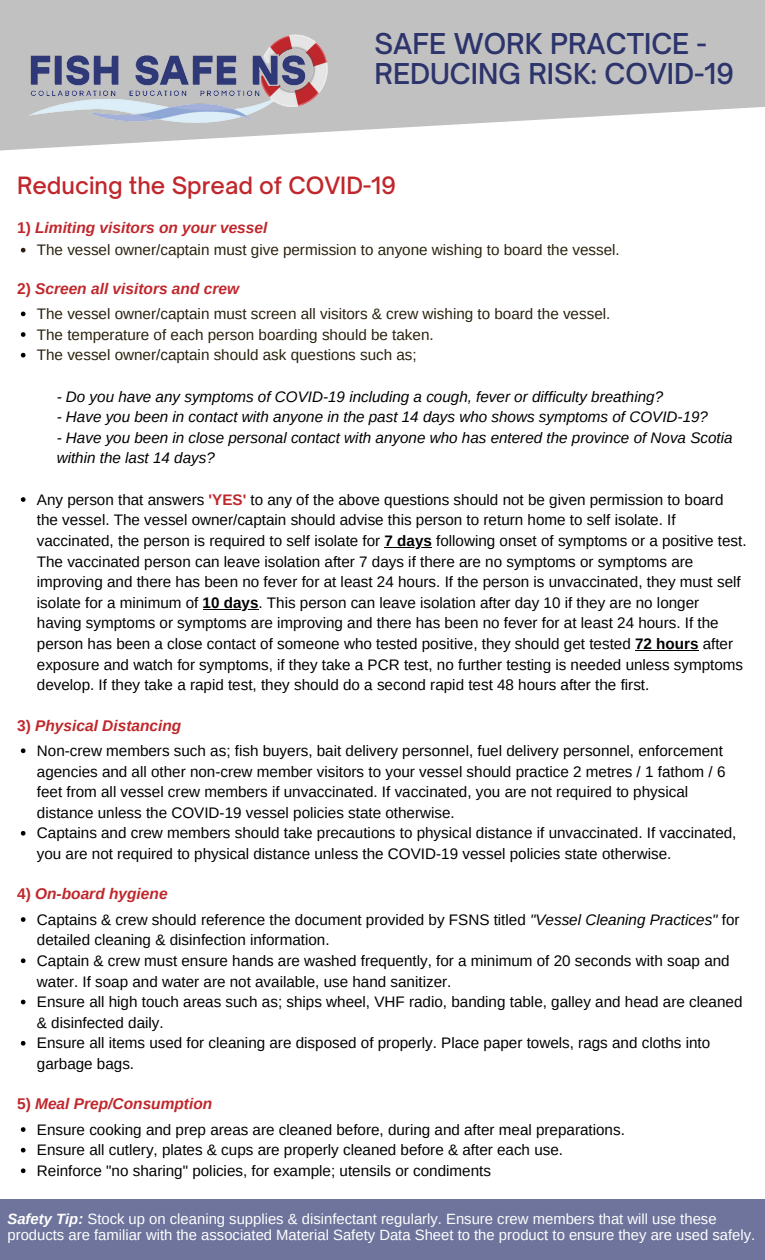
<style>
.page{position:relative;width:765px;height:1260px;background:#fff}
.page>*{position:absolute;margin:0;border:0;box-sizing:border-box;transform-origin:0 0}
.t1{font:500 27.5px/30px "Open Sauce One";color:#2c346b}
.t2{font:500 22.88px "Open Sauce One";color:#c0272c}
.t3{font:italic 700 15.5px "Arimo";color:#c0272c}
.t4{font:15.25px/20.6px "Arimo";color:#000}
.t5{font:italic 15.25px/20.6px "Arimo";color:#000}
.t6{font:15.25px "Arimo";color:#2a220e}
.t7{font:14.88px/16.1px "Arimo";color:#fff}
.s1{font-style:normal}
.s2{font-weight:700;color:#c0272c}
.s3{font-weight:700}
.s4{font-style:italic}
.s5{font-weight:700;font-style:italic}
</style>
<div class="page">
<svg style="left:21px;top:248px;width:5px;height:5px"></svg>
<svg style="left:21px;top:312px;width:5px;height:4px"></svg>
<svg style="left:21px;top:332px;width:5px;height:5px"></svg>
<svg style="left:21px;top:353px;width:5px;height:5px"></svg>
<svg style="left:21px;top:497px;width:5px;height:5px"></svg>
<hr style="left:385px;top:547px;width:47px;height:1px;background:#000">
<hr style="left:203px;top:609px;width:56px;height:1px;background:#000">
<hr style="left:635px;top:650px;width:63px;height:1px;background:#000">
<svg style="left:21px;top:748px;width:5px;height:5px"></svg>
<svg style="left:21px;top:831px;width:5px;height:5px"></svg>
<svg style="left:21px;top:917px;width:5px;height:5px"></svg>
<svg style="left:21px;top:958px;width:5px;height:5px"></svg>
<svg style="left:21px;top:1000px;width:5px;height:4px"></svg>
<svg style="left:21px;top:1041px;width:5px;height:5px"></svg>
<svg style="left:21px;top:1127px;width:5px;height:5px"></svg>
<svg style="left:21px;top:1148px;width:5px;height:5px"></svg>
<svg style="left:21px;top:1168px;width:5px;height:5px"></svg>
<div style="left:0;top:1199px;width:765px;height:61px;background:#6e749c"></div>
<svg style="left:0;top:0;width:765px;height:151px;fill:#c1c1c1"></svg>
<img style="left:22px;top:27px;width:313px;height:99px">
<p class="t1" style="left:374px;top:28px;width:361px">SAFE WORK PRACTICE -<br>REDUCING RISK: COVID-19</p>
<p class="t2" style="left:17px;top:172px;width:381px">Reducing the Spread of COVID-19</p>
<p class="t3" style="left:17px;top:219px;width:252px"><span class="s1">1)</span> Limiting visitors on your vessel</p>
<p class="t6" style="left:37px;top:242px;width:584px">The vessel owner/captain must give permission to anyone wishing to board the vessel.</p>
<p class="t3" style="left:17px;top:280px;width:224px"><span class="s1">2)</span> Screen all visitors and crew</p>
<p class="t6" style="left:37px;top:305px;width:575px">The vessel owner/captain must screen all visitors &amp; crew wishing to board the vessel.</p>
<p class="t6" style="left:37px;top:326px;width:398px">The temperature of each person boarding should be taken.</p>
<p class="t6" style="left:37px;top:347px;width:381px">The vessel owner/captain should ask questions such as;</p>
<p class="t5" style="left:57px;top:386px;width:608px">- Do you have any symptoms of COVID-19 including a cough, fever or difficulty breathing?</p>
<p class="t5" style="left:57px;top:407px;width:653px">- Have you been in contact with anyone in the past 14 days who shows symptoms of COVID-19?</p>
<p class="t5" style="left:57px;top:427px;width:677px">- Have you been in close personal contact with anyone who has entered the province of Nova Scotia within the last 14 days?</p>
<p class="t4" style="left:37px;top:489px;width:711px">Any person that answers <span class="s2">'YES'</span> to any of the above questions should not be given permission to board the vessel. The vessel owner/captain should advise this person to return home to self isolate. If vaccinated, the person is required to self isolate for <span class="s3">7 days</span> following onset of symptoms or a positive test.<br>The vaccinated person can leave isolation after 7 days if there are no symptoms or symptoms are improving and there has been no fever for at least 24 hours. If the person is unvaccinated, they must self isolate for a minimum of <span class="s3">10 days</span>. This person can leave isolation after day 10 if they are no longer having symptoms or symptoms are improving and there has been no fever for at least 24 hours. If the person has been a close contact of someone who tested positive, they should get tested <span class="s3">72 hours</span> after exposure and watch for symptoms, if they take a PCR test, no further testing is needed unless symptoms develop. If they take a rapid test, they should do a second rapid test 48 hours after the first.</p>
<p class="t3" style="left:17px;top:717px;width:166px"><span class="s1">3)</span> Physical Distancing</p>
<p class="t4" style="left:37px;top:740px;width:690px">Non-crew members such as; fish buyers, bait delivery personnel, fuel delivery personnel, enforcement agencies and all other non-crew member visitors to your vessel should practice 2 metres / 1 fathom / 6 feet from all vessel crew members if unvaccinated. If vaccinated, you are not required to physical distance unless the COVID-19 vessel policies state otherwise.</p>
<p class="t4" style="left:37px;top:823px;width:701px">Captains and crew members should take precautions to physical distance if unvaccinated. If vaccinated, you are not required to physical distance unless the COVID-19 vessel policies state otherwise.</p>
<p class="t3" style="left:17px;top:885px;width:152px"><span class="s1">4)</span> On-board hygiene</p>
<p class="t4" style="left:37px;top:909px;width:704px">Captains &amp; crew should reference the document provided by FSNS titled <span class="s4">"Vessel Cleaning Practices"</span> for detailed cleaning &amp; disinfection information.</p>
<p class="t4" style="left:37px;top:950px;width:694px">Captain &amp; crew must ensure hands are washed frequently, for a minimum of 20 seconds with soap and water. If soap and water are not available, use hand sanitizer.</p>
<p class="t4" style="left:37px;top:992px;width:707px">Ensure all high touch areas such as; ships wheel, VHF radio, banding table, galley and head are cleaned &amp; disinfected daily.</p>
<p class="t4" style="left:37px;top:1033px;width:675px">Ensure all items used for cleaning are disposed of properly. Place paper towels, rags and cloths into garbage bags.</p>
<p class="t3" style="left:17px;top:1095px;width:197px"><span class="s1">5)</span> Meal Prep/Consumption</p>
<p class="t4" style="left:37px;top:1119px;width:590px">Ensure cooking and prep areas are cleaned before, during and after meal preparations.</p>
<p class="t4" style="left:37px;top:1140px;width:528px">Ensure all cutlery, plates &amp; cups are properly cleaned before &amp; after each use.</p>
<p class="t4" style="left:37px;top:1160px;width:456px">Reinforce "no sharing" policies, for example; utensils or condiments</p>
<p class="t7" style="left:7px;top:1210px;width:749px"><span class="s5">Safety Tip:</span> Stock up on cleaning supplies &amp; disinfectant regularly. Ensure crew members that will use these products are familiar with the associated Material Safety Data Sheet to the product to ensure they are used safely.</p>
</div>
